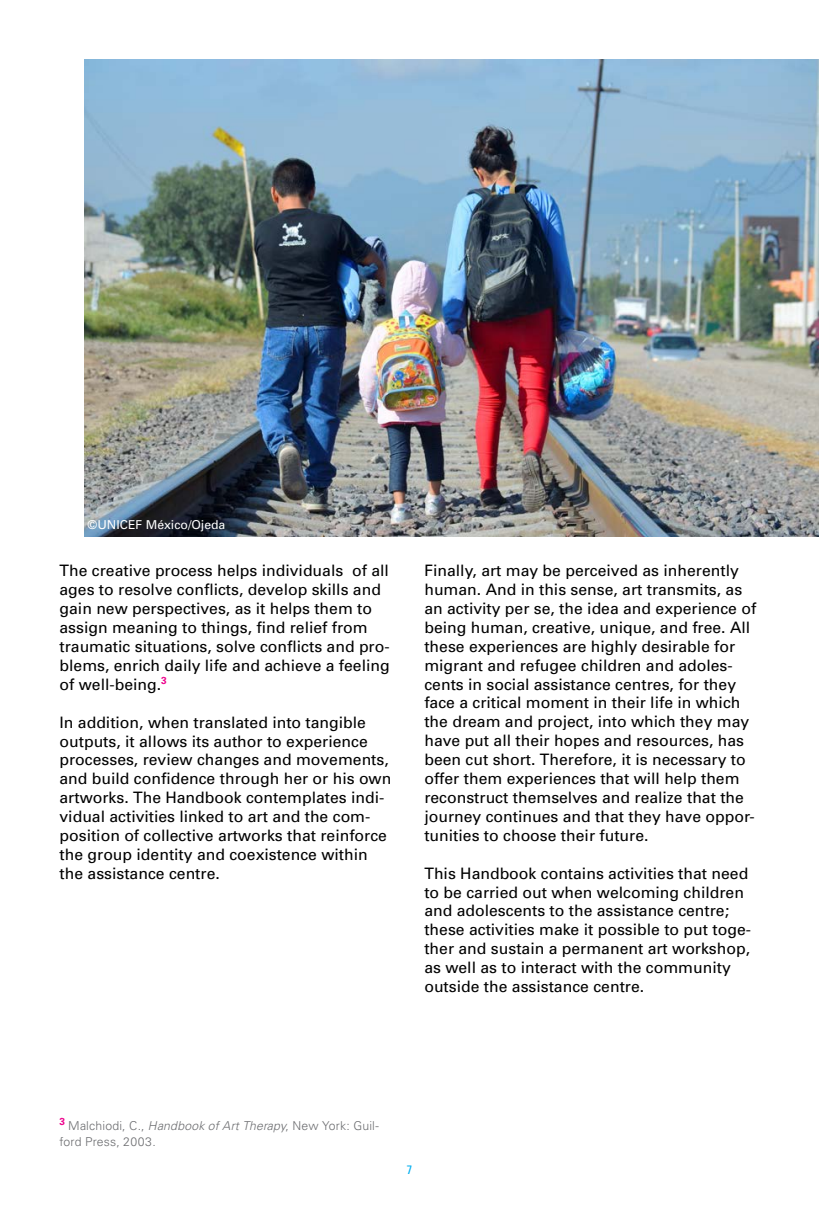
<style>
.page{position:relative;width:819px;height:1216px;background:#fff}
.page>*{position:absolute;margin:0;border:0;box-sizing:border-box;transform-origin:0 0}
.t1{font:15.75px/18.9px "Univers";color:#000}
.t2{font:300 12.25px/15.8px "Univers";letter-spacing:.015em;color:#6c6d70}
.t3{font:12.25px "Univers";color:#fff}
.t4{font:condensed 12.25px "Univers";color:#00aeef}
.t5{font:700 10.15px "Univers";color:#ed028c}
.s1{font-style:italic}
</style>
<div class="page">
<img style="left:84px;top:60px;width:735px;height:476px">
<p class="t3" style="left:88px;top:517px;width:139px">©UNICEF México/Ojeda</p>
<p class="t1" style="left:60px;top:560px;width:331px">The creative process helps individuals of all ages to resolve conflicts, develop skills and gain new perspectives, as it helps them to assign meaning to things, find relief from traumatic situations, solve conflicts and pro&shy;blems, enrich daily life and achieve a feeling of well-being.<sup>3</sup></p>
<p class="t1" style="left:60px;top:712px;width:333px">In addition, when translated into tangible outputs, it allows its author to experience processes, review changes and movements, and build confidence through her or his own artworks. The Handbook contemplates indi&shy;vidual activities linked to art and the com&shy;position of collective artworks that reinforce the group identity and coexistence within the assistance centre.</p>
<p class="t1" style="left:424px;top:560px;width:333px">Finally, art may be perceived as inherently human. And in this sense, art transmits, as an activity per se, the idea and experience of being human, creative, unique, and free. All these experiences are highly desirable for migrant and refugee children and adoles&shy;cents in social assistance centres, for they face a critical moment in their life in which the dream and project, into which they may have put all their hopes and resources, has been cut short. Therefore, it is necessary to offer them experiences that will help them reconstruct themselves and realize that the journey continues and that they have oppor&shy;tunities to choose their future.</p>
<p class="t1" style="left:424px;top:863px;width:328px">This Handbook contains activities that need to be carried out when welcoming children and adolescents to the assistance centre; these activities make it possible to put toge&shy;ther and sustain a permanent art workshop, as well as to interact with the community outside the assistance centre.</p>
<p class="t5" style="left:60px;top:1114px;width:7px">3</p>
<p class="t2" style="left:60px;top:1117px;width:321px;text-indent:9px">Malchiodi, C., <span class="s1">Handbook of Art Therapy</span>, New York: Guil&shy;ford Press, 2003.</p>
<p class="t4" style="left:407px;top:1161px;width:7px">7</p>
</div>
